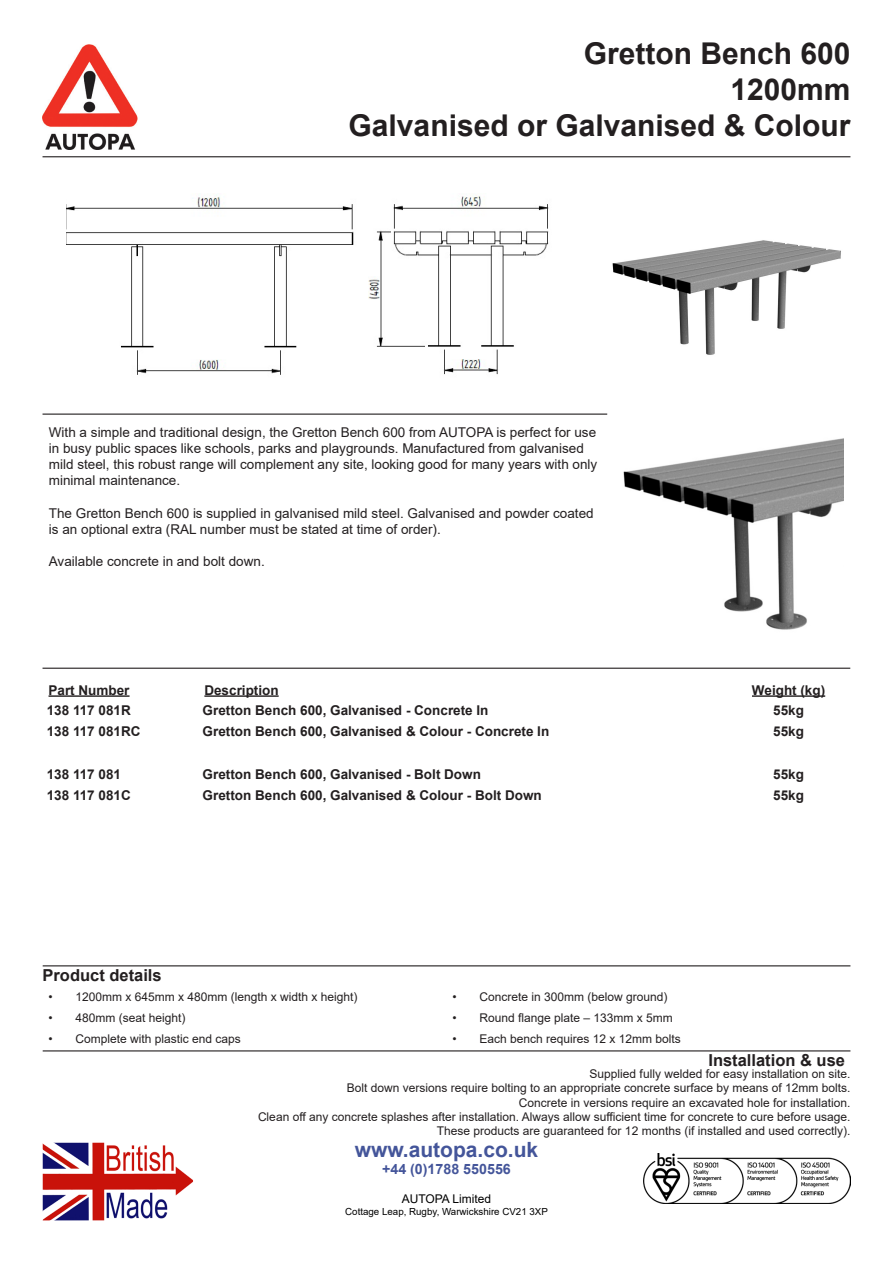
<style>
.page{position:relative;width:893px;height:1263px;background:#fff}
.page>*{position:absolute;margin:0;border:0;box-sizing:border-box;transform-origin:0 0}
.t1{font:700 30px "Arial";color:#231f20}
.t2{font:700 21px "Arial";color:#44559a}
.t3{font:700 16.5px "Arial";color:#231f20}
.t4{font:700 14.25px "Arial";color:#44559a}
.t5{font:13.5px/16.2px "Arial";color:#231f20}
.t6{font:700 13.5px "Arial";color:#231f20}
.t7{font:12px "Arial";color:#231f20}
.t8{font:12px "Arial";color:#000}
.t9{font:9.75px "Arial";color:#000}
</style>
<div class="page">
<img style="left:644px;top:1154px;width:206px;height:49px">
<img style="left:43px;top:1142px;width:150px;height:78px">
<img style="left:67px;top:195px;width:482px;height:180px">
<img style="left:42px;top:44px;width:95px;height:105px">
<hr style="left:43px;top:156px;width:807px;height:1px;background:#231f20">
<hr style="left:43px;top:414px;width:564px;height:1px;background:#231f20">
<hr style="left:49px;top:695px;width:81px;height:2px;background:#231f20">
<hr style="left:204px;top:695px;width:75px;height:2px;background:#231f20">
<hr style="left:752px;top:695px;width:73px;height:2px;background:#231f20">
<img style="left:612px;top:240px;width:229px;height:115px">
<img style="left:623px;top:438px;width:220px;height:192px">
<hr style="left:43px;top:668px;width:807px;height:1px;background:#231f20">
<hr style="left:43px;top:965px;width:807px;height:1px;background:#231f20">
<hr style="left:43px;top:1050px;width:807px;height:1px;background:#231f20">
<p class="t1" style="left:584px;top:33px;width:268px">Gretton Bench 600</p>
<p class="t1" style="left:730px;top:69px;width:122px">1200mm</p>
<p class="t1" style="left:349px;top:105px;width:503px">Galvanised or Galvanised &amp; Colour</p>
<p class="t5" style="left:49px;top:424px;width:550px">With a simple and traditional design, the Gretton Bench 600 from AUTOPA is perfect for use in busy public spaces like schools, parks and playgrounds. Manufactured from galvanised mild steel, this robust range will complement any site, looking good for many years with only minimal maintenance.</p>
<p class="t5" style="left:49px;top:505px;width:546px">The Gretton Bench 600 is supplied in galvanised mild steel. Galvanised and powder coated is an optional extra (RAL number must be stated at time of order).</p>
<p class="t5" style="left:49px;top:553px;width:217px">Available concrete in and bolt down.</p>
<p class="t6" style="left:49px;top:680px;width:83px">Part Number</p>
<p class="t6" style="left:204px;top:680px;width:76px">Description</p>
<p class="t6" style="left:752px;top:680px;width:75px">Weight (kg)</p>
<p class="t6" style="left:47px;top:700px;width:86px">138 117 081R</p>
<p class="t6" style="left:203px;top:700px;width:287px">Gretton Bench 600, Galvanised - Concrete In</p>
<p class="t6" style="left:773px;top:700px;width:32px">55kg</p>
<p class="t6" style="left:47px;top:722px;width:95px">138 117 081RC</p>
<p class="t6" style="left:203px;top:722px;width:348px">Gretton Bench 600, Galvanised &amp; Colour - Concrete In</p>
<p class="t6" style="left:773px;top:722px;width:32px">55kg</p>
<p class="t6" style="left:47px;top:764px;width:76px">138 117 081</p>
<p class="t6" style="left:203px;top:764px;width:280px">Gretton Bench 600, Galvanised - Bolt Down</p>
<p class="t6" style="left:773px;top:764px;width:32px">55kg</p>
<p class="t6" style="left:47px;top:785px;width:86px">138 117 081C</p>
<p class="t6" style="left:203px;top:785px;width:341px">Gretton Bench 600, Galvanised &amp; Colour - Bolt Down</p>
<p class="t6" style="left:773px;top:785px;width:32px">55kg</p>
<p class="t3" style="left:43px;top:963px;width:121px">Product details</p>
<p class="t7" style="left:49px;top:989px;width:311px">• 1200mm x 645mm x 480mm (length x width x height)</p>
<p class="t7" style="left:452px;top:989px;width:217px">• Concrete in 300mm (below ground)</p>
<p class="t7" style="left:49px;top:1009px;width:139px">• 480mm (seat height)</p>
<p class="t7" style="left:452px;top:1009px;width:222px">• Round flange plate – 133mm x 5mm</p>
<p class="t7" style="left:49px;top:1030px;width:194px">• Complete with plastic end caps</p>
<p class="t7" style="left:452px;top:1030px;width:230px">• Each bench requires 12 x 12mm bolts</p>
<p class="t3" style="left:708px;top:1048px;width:138px">Installation &amp; use</p>
<p class="t7" style="left:590px;top:1065px;width:262px">Supplied fully welded for easy installation on site.</p>
<p class="t7" style="left:347px;top:1080px;width:505px">Bolt down versions require bolting to an appropriate concrete surface by means of 12mm bolts.</p>
<p class="t7" style="left:519px;top:1094px;width:333px">Concrete in versions require an excavated hole for installation.</p>
<p class="t7" style="left:258px;top:1108px;width:594px">Clean off any concrete splashes after installation. Always allow sufficient time for concrete to cure before usage.</p>
<p class="t7" style="left:437px;top:1123px;width:415px">These products are guaranteed for 12 months (if installed and used correctly).</p>
<p class="t2" style="left:355px;top:1135px;width:185px">www.autopa.co.uk</p>
<p class="t4" style="left:382px;top:1159px;width:130px">+44 (0)1788 550556</p>
<p class="t8" style="left:402px;top:1190px;width:91px">AUTOPA Limited</p>
<p class="t9" style="left:345px;top:1204px;width:204px">Cottage Leap, Rugby, Warwickshire CV21 3XP</p>
</div>
